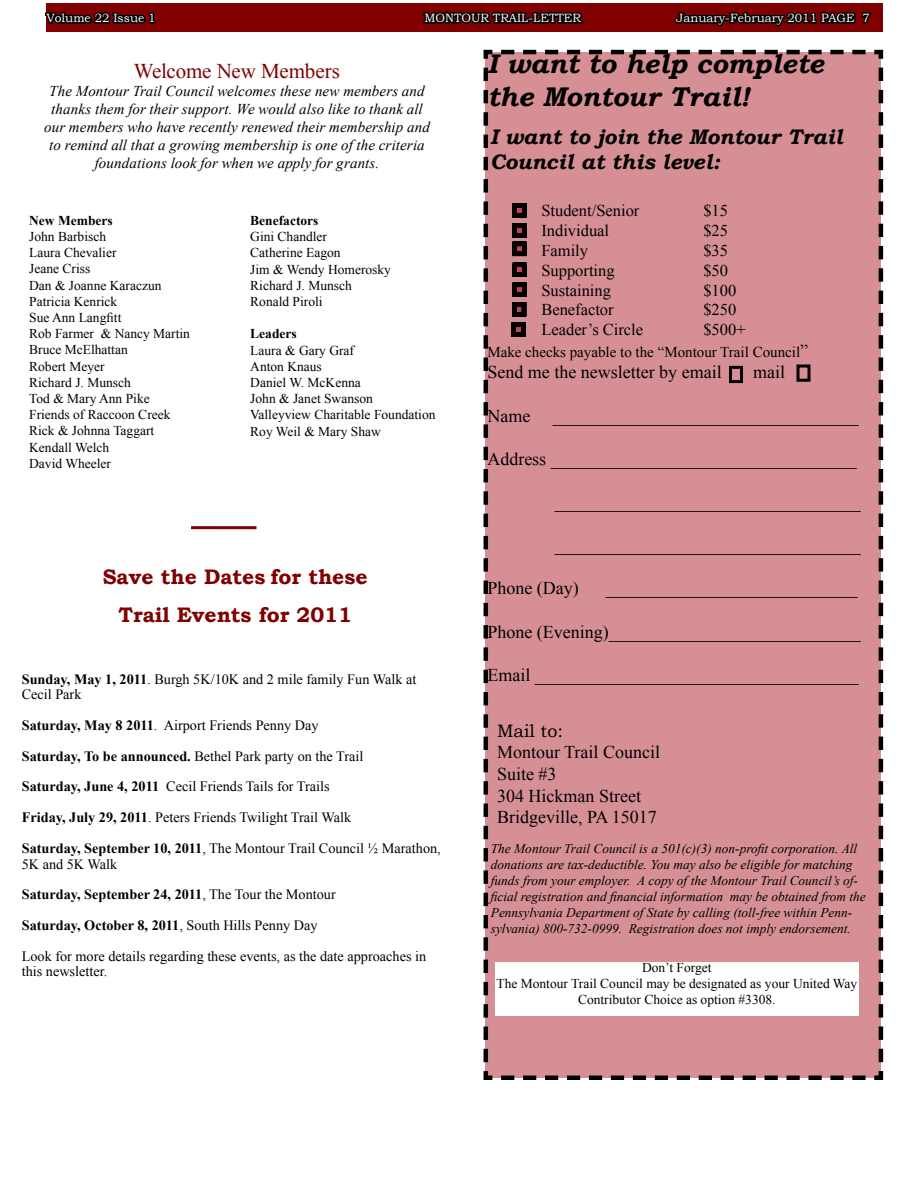
<style>
.page{position:relative;width:918px;height:1188px;background:#fff}
.page>*{position:absolute;margin:0;border:0;box-sizing:border-box;transform-origin:0 0}
.t1{font:italic 700 27px/32.4px "Bookman Old Style";color:#000}
.t2{font:italic 700 21px/25.2px "Bookman Old Style";color:#000}
.t3{font:700 21px/38.1px "Bookman Old Style";color:#800000;text-align:center}
.t4{font:21px "Times New Roman";letter-spacing:-.01em;color:#800000}
.t5{font:18px/21.6px "Times New Roman";color:#000}
.t6{font:18px "Bookman Old Style";color:#000}
.t7{font:16.5px "Times New Roman";color:#000}
.t8{font:italic 15px/18px "Times New Roman";letter-spacing:.005em;color:#000;text-align:center}
.t9{font:15px "Times New Roman";color:#000}
.t10{font:14.25px/30.8px "Times New Roman";color:#000}
.t11{font:13.5px/16.2px "Times New Roman";color:#000}
.t12{font:700 13.5px "Times New Roman";color:#000}
.t13{font:italic 13.35px/16px "Times New Roman";color:#000}
.t14{font:12px "Bookman Old Style";color:#fff}
.s1{font-weight:700}
.s2{font-size:18px}
</style>
<div class="page">
<div style="left:46px;top:3px;width:838px;height:28px;background:#800000"></div>
<svg style="left:45px;top:12px;width:111px;height:13px"></svg>
<svg style="left:422px;top:10px;width:163px;height:22px"></svg>
<svg style="left:672px;top:11px;width:203px;height:21px"></svg>
<hr style="left:191px;top:526px;width:66px;height:3px;background:#800000">
<div style="left:483px;top:49px;width:401px;height:1031px;background:#d69095"></div>
<svg style="left:509px;top:201px;width:20px;height:138px;background:#684245"></svg>
<div style="left:729px;top:366px;width:14px;height:17px;border:3px solid #000"></div>
<div style="left:796px;top:364px;width:15px;height:18px;border:3px solid #000"></div>
<div style="left:495px;top:962px;width:363px;height:54px;background:#fff"></div>
<p class="t14" style="left:46px;top:10px;width:111px">Volume 22 Issue 1</p>
<p class="t14" style="left:425px;top:10px;width:158px">MONTOUR TRAIL-LETTER</p>
<p class="t14" style="left:676px;top:10px;width:195px">January-February 2011 PAGE 7</p>
<h2 class="t4" style="left:134px;top:56px;width:208px">Welcome New Members</h2>
<p class="t8" style="left:44px;top:81px;width:387px">The Montour Trail Council welcomes these new members and thanks them for their support. We would also like to thank all our members who have recently renewed their membership and to remind all that a growing membership is one of the criteria foundations look for when we apply for grants.</p>
<p class="t12" style="left:29px;top:211px;width:85px">New Members</p>
<p class="t11" style="left:29px;top:228px;width:162px">John Barbisch<br>Laura Chevalier<br>Jeane Criss<br>Dan &amp; Joanne Karaczun<br>Patricia Kenrick<br>Sue Ann Langfitt<br>Rob Farmer &amp; Nancy Martin<br>Bruce McElhattan<br>Robert Meyer<br>Richard J. Munsch<br>Tod &amp; Mary Ann Pike<br>Friends of Raccoon Creek<br>Rick &amp; Johnna Taggart<br>Kendall Welch<br>David Wheeler</p>
<p class="t12" style="left:250px;top:211px;width:70px">Benefactors</p>
<p class="t11" style="left:250px;top:228px;width:142px">Gini Chandler<br>Catherine Eagon<br>Jim &amp; Wendy Homerosky<br>Richard J. Munsch<br>Ronald Piroli</p>
<p class="t12" style="left:250px;top:325px;width:48px">Leaders</p>
<p class="t11" style="left:250px;top:342px;width:187px">Laura &amp; Gary Graf<br>Anton Knaus<br>Daniel W. McKenna<br>John &amp; Janet Swanson<br>Valleyview Charitable Foundation<br>Roy Weil &amp; Mary Shaw</p>
<h2 class="t3" style="left:103px;top:558px;width:266px">Save the Dates for these<br>Trail Events for 2011</h2>
<p class="t10" style="left:22px;top:671px;width:396px;line-height:15.8px"><span class="s1">Sunday, May 1, 2011</span>. Burgh 5K/10K and 2 mile family Fun Walk at<br>Cecil Park</p>
<p class="t10" style="left:22px;top:710px;width:421px"><span class="s1">Saturday, May 8 2011</span>. Airport Friends Penny Day<br><span class="s1">Saturday, To be announced.</span> Bethel Park party on the Trail<br><span class="s1">Saturday, June 4, 2011</span> Cecil Friends Tails for Trails<br><span class="s1">Friday, July 29, 2011</span>. Peters Friends Twilight Trail Walk<br><span class="s1">Saturday, September 10, 2011</span>, The Montour Trail Council ½ Marathon,</p>
<p class="t10" style="left:22px;top:848px;width:406px">5K and 5K Walk<br><span class="s1">Saturday, September 24, 2011</span>, The Tour the Montour<br><span class="s1">Saturday, October 8, 2011</span>, South Hills Penny Day<br>Look for more details regarding these events, as the date approaches in</p>
<p class="t10" style="left:22px;top:956px;width:87px">this newsletter.</p>
<h1 class="t1" style="left:487px;top:48px;width:338px">I want to help complete the Montour Trail!</h1>
<h2 class="t2" style="left:490px;top:124px;width:354px">I want to join the Montour Trail<br>Council at this level:</h2>
<p class="t7" style="left:541px;top:200px;width:100px">Student/Senior</p>
<p class="t7" style="left:703px;top:200px;width:26px">$15</p>
<p class="t7" style="left:541px;top:220px;width:69px">Individual</p>
<p class="t7" style="left:703px;top:220px;width:26px">$25</p>
<p class="t7" style="left:541px;top:239px;width:48px">Family</p>
<p class="t7" style="left:703px;top:239px;width:26px">$35</p>
<p class="t7" style="left:541px;top:259px;width:75px">Supporting</p>
<p class="t7" style="left:703px;top:259px;width:26px">$50</p>
<p class="t7" style="left:541px;top:279px;width:71px">Sustaining</p>
<p class="t7" style="left:703px;top:279px;width:34px">$100</p>
<p class="t7" style="left:541px;top:299px;width:74px">Benefactor</p>
<p class="t7" style="left:703px;top:299px;width:34px">$250</p>
<p class="t7" style="left:541px;top:319px;width:103px">Leader’s Circle</p>
<p class="t7" style="left:703px;top:319px;width:44px">$500+</p>
<p class="t9" style="left:487px;top:342px;width:322px">Make checks payable to the “Montour Trail Council<span class="s2">”</span></p>
<h3 class="t5" style="left:487px;top:361px;width:236px">Send me the newsletter by email</h3>
<h3 class="t5" style="left:753px;top:361px;width:34px">mail</h3>
<h3 class="t5" style="left:487px;top:404px;width:44px">Name</h3>
<h3 class="t5" style="left:553px;top:404px;width:307px">__________________________________</h3>
<h3 class="t5" style="left:487px;top:448px;width:371px">Address __________________________________</h3>
<h3 class="t5" style="left:555px;top:491px;width:307px">__________________________________</h3>
<h3 class="t5" style="left:555px;top:534px;width:307px">__________________________________</h3>
<h3 class="t5" style="left:487px;top:577px;width:93px">Phone (Day)</h3>
<h3 class="t5" style="left:606px;top:577px;width:253px">____________________________</h3>
<h3 class="t5" style="left:487px;top:620px;width:375px">Phone (Evening)____________________________</h3>
<h3 class="t5" style="left:487px;top:664px;width:373px">Email ____________________________________</h3>
<h3 class="t6" style="left:497px;top:719px;width:68px">Mail to:</h3>
<h3 class="t5" style="left:497px;top:741px;width:165px">Montour Trail Council<br>Suite #3<br>304 Hickman Street<br>Bridgeville, PA 15017</h3>
<p class="t13" style="left:491px;top:840px;width:377px">The Montour Trail Council is a 501(c)(3) non-profit corporation. All donations are tax-deductible. You may also be eligible for matching funds from your employer. A copy of the Montour Trail Council’s of&shy;ficial registration and financial information may be obtained from the Pennsylvania Department of State by calling (toll-free within Penn&shy;sylvania) 800-732-0999. Registration does not imply endorsement.</p>
<p class="t11" style="left:496px;top:959px;width:362px;text-align:center">Don’t Forget<br>The Montour Trail Council may be designated as your United Way<br>Contributor Choice as option #3308.</p>
</div>
